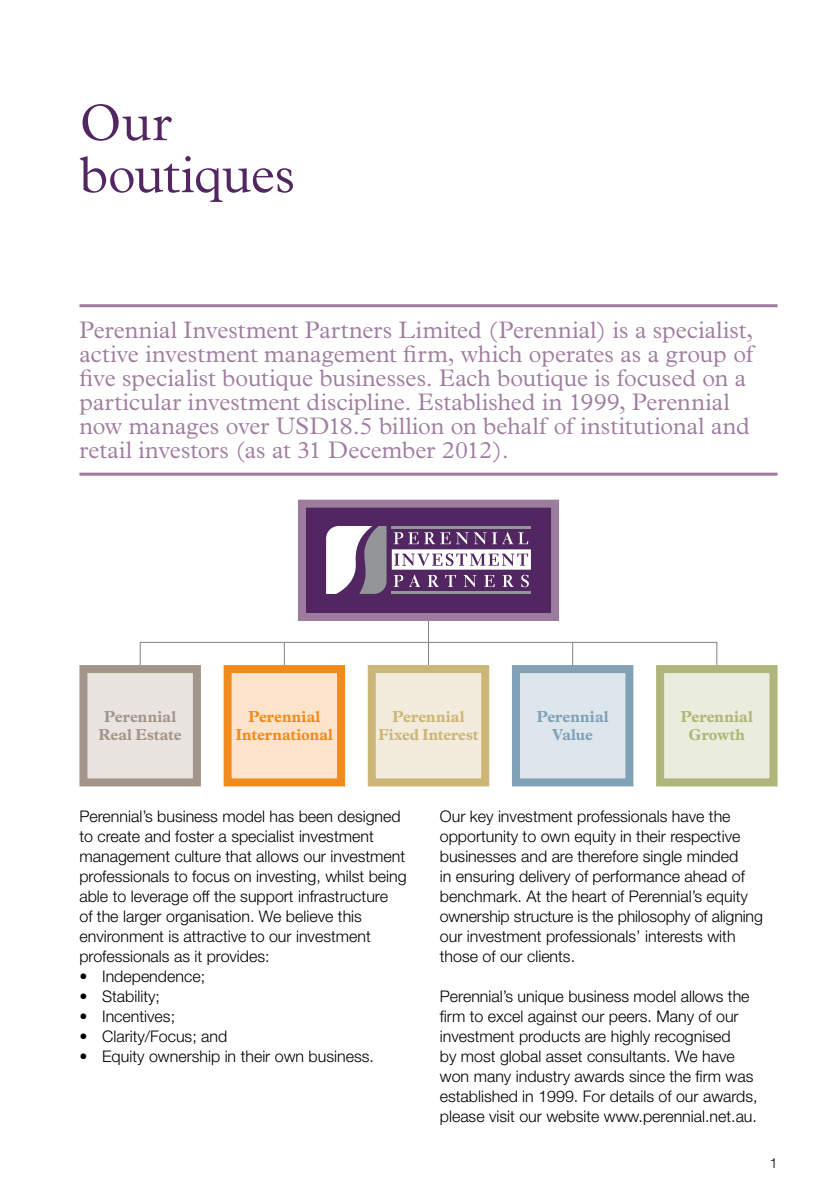
<style>
.page{position:relative;width:840px;height:1191px;background:#fff}
.page>*{position:absolute;margin:0;border:0;box-sizing:border-box;transform-origin:0 0}
.t1{font:300 52px/52px "Plantin";letter-spacing:-.005em;color:#522761}
.t2{font:300 24px/24px "Plantin";color:#9e7c9e}
.t3{font:300 16px/20px "Helvetica Neue";color:#000}
.t4{font:700 16px/18px "Plantin";color:#f08b1d;text-align:center;scale:.95 1}
.t5{font:700 16px/18px "Plantin";letter-spacing:-.005em;color:#cbb677;text-align:center;scale:.95 1}
.t6{font:700 16px/18px "Plantin";letter-spacing:.005em;color:#a2958a;text-align:center;scale:.95 1}
.t7{font:700 16px/18px "Plantin";letter-spacing:.005em;color:#b0b579;text-align:center;scale:.95 1}
.t8{font:700 16px/18px "Plantin";color:#80a1b6;text-align:center;scale:.95 1}
.t9{font:300 14px "Helvetica Neue";color:#000}
</style>
<div class="page">
<hr style="left:79px;top:304px;width:698px;height:3px;background:#9e7c9e">
<hr style="left:79px;top:472px;width:698px;height:3px;background:#9e7c9e">
<div style="left:83px;top:669px;width:114px;height:113px;background:#eae4e0"></div>
<div style="left:79px;top:665px;width:122px;height:121px;border:8px solid #a2958a"></div>
<div style="left:227px;top:669px;width:114px;height:113px;background:#fde3c9"></div>
<div style="left:223px;top:665px;width:122px;height:121px;border:8px solid #f08b1d"></div>
<div style="left:371px;top:669px;width:114px;height:113px;background:#f3ebdb"></div>
<div style="left:367px;top:665px;width:122px;height:121px;border:8px solid #cbb677"></div>
<div style="left:515px;top:669px;width:114px;height:113px;background:#dde6ed"></div>
<div style="left:511px;top:665px;width:122px;height:121px;border:8px solid #80a1b6"></div>
<div style="left:659px;top:669px;width:114px;height:113px;background:#eaecdc"></div>
<div style="left:655px;top:665px;width:122px;height:121px;border:8px solid #b0b579"></div>
<svg style="left:284px;top:644px;width:1px;height:19px"></svg>
<hr style="left:428px;top:619px;width:1px;height:46px;background:#808285">
<svg style="left:572px;top:644px;width:1px;height:19px"></svg>
<div style="left:140px;top:642px;width:577px;height:23px;border:1px solid #808285"></div>
<div style="left:298px;top:499px;width:260px;height:122px;background:#522761;border:8px solid #9e7c9e"></div>
<svg style="left:326px;top:526px;width:204px;height:68px"></svg>
<h1 class="t1" style="left:79px;top:97px;width:217px">Our boutiques</h1>
<p class="t2" style="left:79px;top:318px;width:675px">Perennial Investment Partners Limited (Perennial) is a specialist, active investment management firm, which operates as a group of five specialist boutique businesses. Each boutique is focused on a particular investment discipline. Established in 1999, Perennial now manages over USD18.5 billion on behalf of institutional and retail investors (as at 31 December 2012).</p>
<p class="t6" style="left:98px;top:707px;width:89px">Perennial<br>Real Estate</p>
<p class="t4" style="left:235px;top:707px;width:104px">Perennial<br>International</p>
<p class="t5" style="left:378px;top:707px;width:106px">Perennial<br>Fixed Interest</p>
<p class="t8" style="left:536px;top:707px;width:77px">Perennial<br>Value</p>
<p class="t7" style="left:680px;top:707px;width:77px">Perennial<br>Growth</p>
<p class="t3" style="left:79px;top:805px;width:328px">Perennial’s business model has been designed to create and foster a specialist investment management culture that allows our investment professionals to focus on investing, whilst being able to leverage off the support infrastructure<br>of the larger organisation. We believe this environment is attractive to our investment professionals as it provides:</p>
<p class="t3" style="left:79px;top:965px;width:127px">• Independence;</p>
<p class="t3" style="left:79px;top:985px;width:82px">• Stability;</p>
<p class="t3" style="left:79px;top:1005px;width:97px">• Incentives;</p>
<p class="t3" style="left:79px;top:1025px;width:149px">• Clarity/Focus; and</p>
<p class="t3" style="left:79px;top:1045px;width:296px">• Equity ownership in their own business.</p>
<p class="t3" style="left:439px;top:805px;width:324px">Our key investment professionals have the opportunity to own equity in their respective businesses and are therefore single minded<br>in ensuring delivery of performance ahead of benchmark. At the heart of Perennial’s equity ownership structure is the philosophy of aligning our investment professionals’ interests with those of our clients.</p>
<p class="t3" style="left:439px;top:985px;width:319px">Perennial’s unique business model allows the firm to excel against our peers. Many of our investment products are highly recognised<br>by most global asset consultants. We have won many industry awards since the firm was established in 1999. For details of our awards, please visit our website www.perennial.net.au.</p>
<p class="t9" style="left:769px;top:1154px;width:9px">1</p>
</div>
